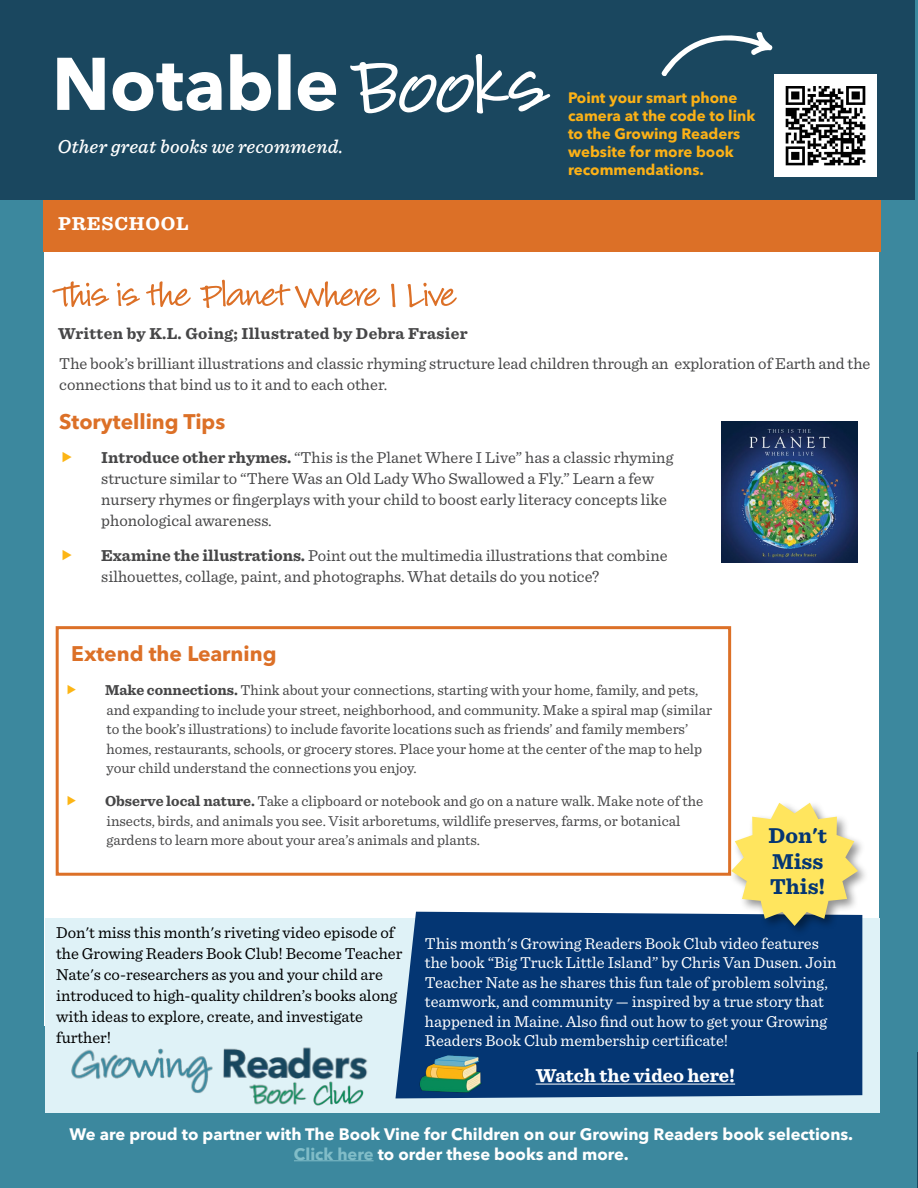
<style>
.page{position:relative;width:918px;height:1188px;background:#3c889e}
.page>*{position:absolute;margin:0;border:0;box-sizing:border-box;transform-origin:0 0}
.t1{font:52.5px "Louisiana";letter-spacing:-.02em;color:#dc7027}
.t2{font:700 22.5px/25.5px "Sentinel";color:#043673}
.t3{font:700 21px "Avenir Next LT Pro";color:#dc7027}
.t4{font:italic 500 19.5px "Sentinel";letter-spacing:.01em;color:#fff}
.t5{font:700 19.5px "Sentinel";color:#fff}
.t6{font:700 19.5px "Sentinel";letter-spacing:.04em;color:#fff}
.t7{font:16.5px/21px "Sentinel";color:#464647}
.t8{font:16.5px/19.5px "Sentinel";color:#fff}
.t9{font:16.5px/21px "Sentinel";color:#000}
.t10{font:700 16.5px/19.5px "Avenir Next LT Pro";color:#fff;text-align:center}
.t11{font:700 16.5px "Sentinel";letter-spacing:.02em;color:#464647}
.t12{font:15px/19.5px "Sentinel";color:#464647}
.t13{font:700 15px/18px "Avenir Next LT Pro";color:#fcb116}
.s1{font-weight:700}
.s2{color:#81bdc8}
</style>
<div class="page">
<div style="left:44px;top:169px;width:835px;height:857px;background:#fff"></div>
<div style="left:43px;top:200px;width:837px;height:52px;background:#dc7027"></div>
<div style="left:0;top:0;width:918px;height:75px;background:#1a475f"></div>
<div style="left:0;top:54px;width:917px;height:146px;background:#1a475f"></div>
<svg style="left:57px;top:54px;width:493px;height:60px"></svg>
<img style="left:775px;top:74px;width:102px;height:102px">
<svg style="left:661px;top:31px;width:124px;height:49px"></svg>
<div style="left:56px;top:626px;width:675px;height:250px;border:3px solid #dc7027"></div>
<div style="left:45px;top:918px;width:835px;height:195px;background:#dff2f7"></div>
<img style="left:71px;top:1047px;width:297px;height:59px">
<div style="left:395px;top:912px;width:467px;height:186px;background:#043673"></div>
<div style="left:729px;top:800px;width:141px;height:138px;background:#000;opacity:.43"></div>
<svg style="left:731px;top:803px;width:127px;height:123px"></svg>
<img style="left:416px;top:1051px;width:68px;height:43px">
<hr style="left:536px;top:1084px;width:199px;height:1px;background:#fff">
<hr style="left:916px;top:0;width:2px;height:1188px;background:#3c889e">
<hr style="left:294px;top:1160px;width:80px;height:1px;background:#81bdc8">
<img style="left:722px;top:421px;width:135px;height:142px">
<hr style="left:917px;top:1053px;width:1px;height:135px;background:#1a475f">
<h3 class="t4" style="left:57px;top:132px;width:287px">Other great books we recommend.</h3>
<h3 class="t6" style="left:58px;top:208px;width:132px">PRESCHOOL</h3>
<h1 class="t1" style="left:58px;top:256px;width:400px">This is the Planet Where I Live</h1>
<p class="t11" style="left:58px;top:320px;width:411px">Written by K.L. Going; Illustrated by Debra Frasier</p>
<p class="t13" style="left:568px;top:89px;width:189px">Point your smart phone camera at the code to link to the Growing Readers website for more book recommendations.</p>
<p class="t7" style="left:59px;top:352px;width:813px">The book’s brilliant illustrations and classic rhyming structure lead children through an exploration of Earth and the connections that bind us to it and to each other.</p>
<h3 class="t3" style="left:59px;top:408px;width:168px">Storytelling Tips</h3>
<p class="t7" style="left:101px;top:446px;width:574px"><span class="s1">Introduce other rhymes.</span> “This is the Planet Where I Live” has a classic rhyming structure similar to “There Was an Old Lady Who Swallowed a Fly.” Learn a few nursery rhymes or fingerplays with your child to boost early literacy concepts like phonological awareness.</p>
<p class="t7" style="left:101px;top:544px;width:568px"><span class="s1">Examine the illustrations.</span> Point out the multimedia illustrations that combine silhouettes, collage, paint, and photographs. What details do you notice?</p>
<h3 class="t3" style="left:71px;top:641px;width:207px">Extend the Learning</h3>
<p class="t12" style="left:105px;top:679px;width:609px"><span class="s1">Make connections.</span> Think about your connections, starting with your home, family, and pets, and expanding to include your street, neighborhood, and community. Make a spiral map (similar to the book’s illustrations) to include favorite locations such as friends’ and family members’ homes, restaurants, schools, or grocery stores. Place your home at the center of the map to help your child understand the connections you enjoy.</p>
<p class="t12" style="left:105px;top:790px;width:600px"><span class="s1">Observe local nature.</span> Take a clipboard or notebook and go on a nature walk. Make note of the insects, birds, and animals you see. Visit arboretums, wildlife preserves, farms, or botanical gardens to learn more about your area’s animals and plants.</p>
<h2 class="t2" style="left:768px;top:822px;width:60px">Don't<br>Miss<br>This!</h2>
<p class="t9" style="left:56px;top:921px;width:348px">Don't miss this month's riveting video episode of the Growing Readers Book Club! Become Teacher Nate's co-researchers as you and your child are introduced to high-quality children’s books along with ideas to explore, create, and investigate further!</p>
<p class="t8" style="left:425px;top:932px;width:413px">This month's Growing Readers Book Club video features the book “Big Truck Little Island” by Chris Van Dusen. Join Teacher Nate as he shares this fun tale of problem solving, teamwork, and community — inspired by a true story that happened in Maine. Also find out how to get your Growing Readers Book Club membership certificate!</p>
<h3 class="t5" style="left:536px;top:1060px;width:201px">Watch the video here!</h3>
<p class="t10" style="left:70px;top:1124px;width:785px">We are proud to partner with The Book Vine for Children on our Growing Readers book selections.<br><span class="s2">Click here</span> to order these books and more.</p>
</div>
